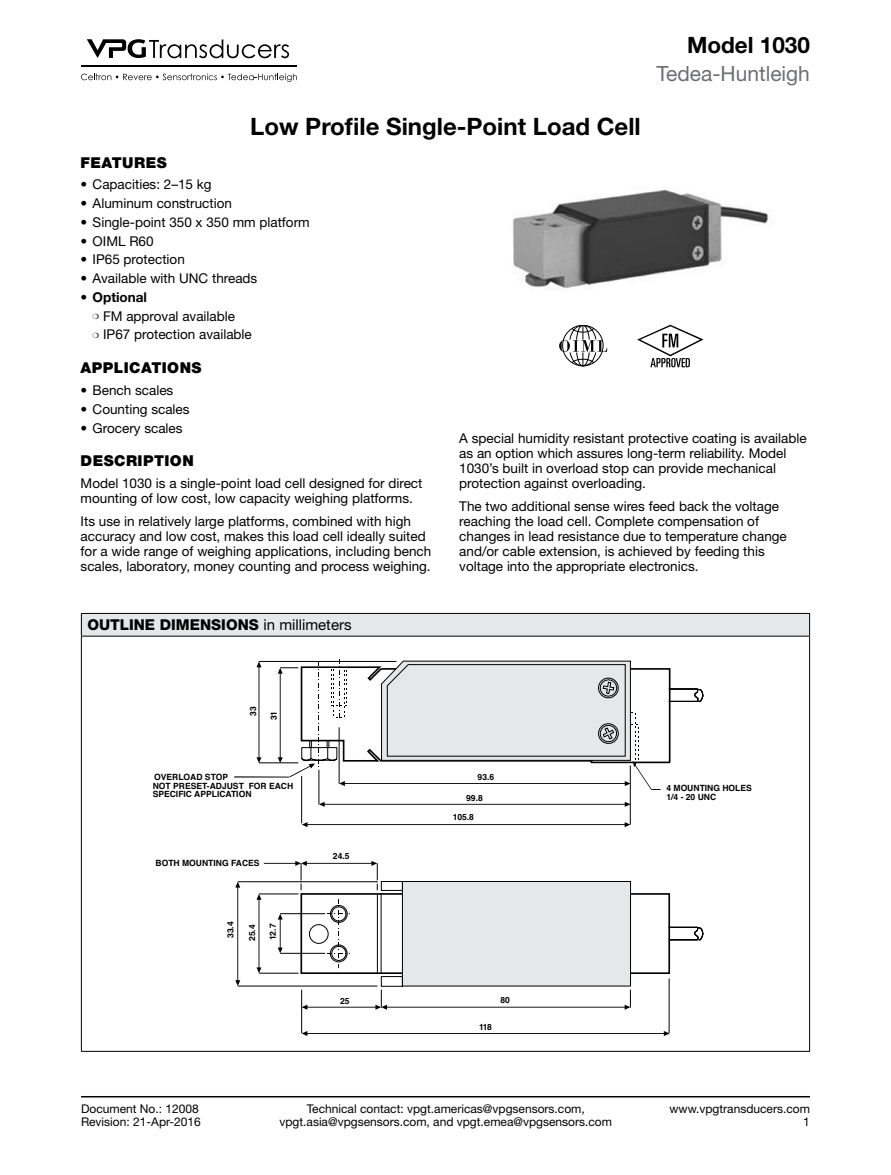
<style>
.page{position:relative;width:891px;height:1175px;background:#fff}
.page>*{position:absolute;margin:0;border:0;box-sizing:border-box;transform-origin:0 0}
.Datasheet_Title{font:700 24px "Helvetica Neue LT Std";color:#000}
.Part_Model_Number_Ri{font:700 22.5px "Helvetica Neue LT Std";color:#000}
.t1{font:21px "Helvetica Neue LT Std";color:#6d6e71}
.Body_Heading{font:900 15px "Helvetica Neue LT Std";letter-spacing:.03em;color:#000}
.Table_Heading{font:800 15px "Helvetica Neue LT Std";color:#000}
.Body_Text{font:13.5px/15px "Helvetica Neue LT Std";color:#000}
.t2{font:700 13.5px "Helvetica Neue LT Std";color:#000}
.Footer_Right{font:12px/13.5px "Helvetica Neue LT Std";color:#000;text-align:center}
.Rev-Date-Left{font:12px "Helvetica Neue LT Std";color:#000}
.Document_Number_Left{font:12px "Helvetica Neue LT Std";color:#000}
.t3{font:700 8.55px/8.6px "Helvetica";color:#000}
.s1{font-weight:400}
</style>
<div class="page">
<hr style="left:81px;top:1096px;width:729px;height:1px;background:#000">
<svg style="left:87px;top:39px;width:202px;height:19px"></svg>
<svg style="left:81px;top:73px;width:216px;height:9px"></svg>
<hr style="left:81px;top:65px;width:216px;height:1px;background:#000">
<div style="left:81px;top:613px;width:729px;height:23px;background:#e6e7e8"></div>
<hr style="left:809px;top:636px;width:1px;height:415px;background:#000">
<svg style="left:809px;top:614px;width:1px;height:22px"></svg>
<hr style="left:81px;top:636px;width:1px;height:415px;background:#000">
<hr style="left:81px;top:613px;width:729px;height:1px;background:#000">
<svg style="left:81px;top:614px;width:1px;height:22px"></svg>
<hr style="left:81px;top:636px;width:729px;height:1px;background:#000">
<hr style="left:81px;top:1051px;width:729px;height:1px;background:#000">
<svg style="left:235px;top:881px;width:5px;height:105px"></svg>
<hr style="left:669px;top:978px;width:1px;height:55px;background:#000">
<hr style="left:301px;top:989px;width:1px;height:44px;background:#000">
<svg style="left:302px;top:1031px;width:368px;height:5px"></svg>
<hr style="left:238px;top:985px;width:139px;height:1px;background:#000">
<hr style="left:319px;top:770px;width:1px;height:34px;background:#000">
<hr style="left:301px;top:776px;width:1px;height:47px;background:#000">
<hr style="left:630px;top:765px;width:1px;height:59px;background:#000">
<svg style="left:319px;top:801px;width:312px;height:6px"></svg>
<svg style="left:302px;top:822px;width:328px;height:5px"></svg>
<hr style="left:238px;top:881px;width:139px;height:1px;background:#000">
<svg style="left:257px;top:861px;width:374px;height:148px"></svg>
<svg style="left:668px;top:926px;width:36px;height:15px"></svg>
<svg style="left:234px;top:659px;width:470px;height:131px"></svg>
<img style="left:513px;top:189px;width:261px;height:100px">
<svg style="left:637px;top:325px;width:67px;height:42px"></svg>
<svg style="left:559px;top:325px;width:48px;height:41px"></svg>
<p class="Part_Model_Number_Ri" style="left:687px;top:31px;width:124px">Model 1030</p>
<p class="Datasheet_Title" style="left:250px;top:112px;width:392px">Low Profile Single-Point Load Cell</p>
<h3 class="t1" style="left:656px;top:61px;width:155px">Tedea-Huntleigh</h3>
<p class="Body_Heading" style="left:81px;top:153px;width:88px">FEATURES</p>
<p class="Body_Text" style="left:81px;top:177px;width:133px">• Capacities: 2–15 kg</p>
<p class="Body_Text" style="left:81px;top:196px;width:153px">• Aluminum construction</p>
<p class="Body_Text" style="left:81px;top:214px;width:231px">• Single-point 350 x 350 mm platform</p>
<p class="Body_Text" style="left:81px;top:233px;width:75px">• OIML R60</p>
<p class="Body_Text" style="left:81px;top:252px;width:106px">• IP65 protection</p>
<p class="Body_Text" style="left:81px;top:271px;width:178px">• Available with UNC threads</p>
<p class="t2" style="left:81px;top:289px;width:68px"><span class="s1">•</span> Optional</p>
<p class="Body_Text" style="left:93px;top:308px;width:144px">❍ FM approval available</p>
<p class="Body_Text" style="left:93px;top:327px;width:161px">❍ IP67 protection available</p>
<p class="Body_Heading" style="left:81px;top:359px;width:122px">APPLICATIONS</p>
<p class="Body_Text" style="left:81px;top:382px;width:94px">• Bench scales</p>
<p class="Body_Text" style="left:81px;top:401px;width:111px">• Counting scales</p>
<p class="Body_Text" style="left:81px;top:420px;width:103px">• Grocery scales</p>
<p class="Body_Heading" style="left:81px;top:452px;width:115px">DESCRIPTION</p>
<p class="Body_Text" style="left:81px;top:475px;width:343px">Model 1030 is a single-point load cell designed for direct mounting of low cost, low capacity weighing platforms.</p>
<p class="Body_Text" style="left:81px;top:513px;width:352px">Its use in relatively large platforms, combined with high accuracy and low cost, makes this load cell ideally suited for a wide range of weighing applications, including bench scales, laboratory, money counting and process weighing.</p>
<p class="Table_Heading" style="left:87px;top:616px;width:266px">OUTLINE DIMENSIONS <span class="s1">in millimeters</span></p>
<p class="Body_Text" style="left:459px;top:431px;width:349px">A special humidity resistant protective coating is available as an option which assures long-term reliability. Model 1030’s built in overload stop can provide mechanical protection against overloading.</p>
<p class="Body_Text" style="left:459px;top:498px;width:329px">The two additional sense wires feed back the voltage reaching the load cell. Complete compensation of changes in lead resistance due to temperature change and/or cable extension, is achieved by feeding this voltage into the appropriate electronics.</p>
<p class="t3" style="left:249px;top:716px;width:11px;rotate:-90deg">33</p>
<p class="t3" style="left:270px;top:720px;width:11px;rotate:-90deg">31</p>
<p class="t3" style="left:153px;top:773px;width:142px">OVERLOAD STOP<br>NOT PRESET-ADJUST FOR EACH<br>SPECIFIC APPLICATION</p>
<p class="t3" style="left:156px;top:858px;width:106px">BOTH MOUNTING FACES</p>
<p class="t3" style="left:226px;top:938px;width:18px;rotate:-90deg">33.4</p>
<p class="t3" style="left:248px;top:941px;width:18px;rotate:-90deg">25.4</p>
<p class="t3" style="left:269px;top:940px;width:18px;rotate:-90deg">12.7</p>
<p class="t3" style="left:333px;top:852px;width:18px">24.5</p>
<p class="t3" style="left:478px;top:773px;width:18px">93.6</p>
<p class="t3" style="left:466px;top:794px;width:18px">99.8</p>
<p class="t3" style="left:453px;top:813px;width:23px">105.8</p>
<p class="t3" style="left:666px;top:784px;width:87px">4 MOUNTING HOLES<br>1/4 - 20 UNC</p>
<p class="Document_Number_Left" style="left:81px;top:1101px;width:119px">Document No.: 12008</p>
<p class="Rev-Date-Left" style="left:81px;top:1114px;width:121px">Revision: 21-Apr-2016</p>
<p class="t3" style="left:340px;top:997px;width:11px">25</p>
<p class="t3" style="left:500px;top:996px;width:11px">80</p>
<p class="t3" style="left:479px;top:1022px;width:14px">118</p>
<p class="Footer_Right" style="left:279px;top:1101px;width:334px">Technical contact: vpgt.americas@vpgsensors.com, vpgt.asia@vpgsensors.com, and vpgt.emea@vpgsensors.com</p>
<p class="Footer_Right" style="left:670px;top:1101px;width:142px">www.vpgtransducers.com</p>
<p class="Footer_Right" style="left:803px;top:1115px;width:8px">1</p>
</div>
